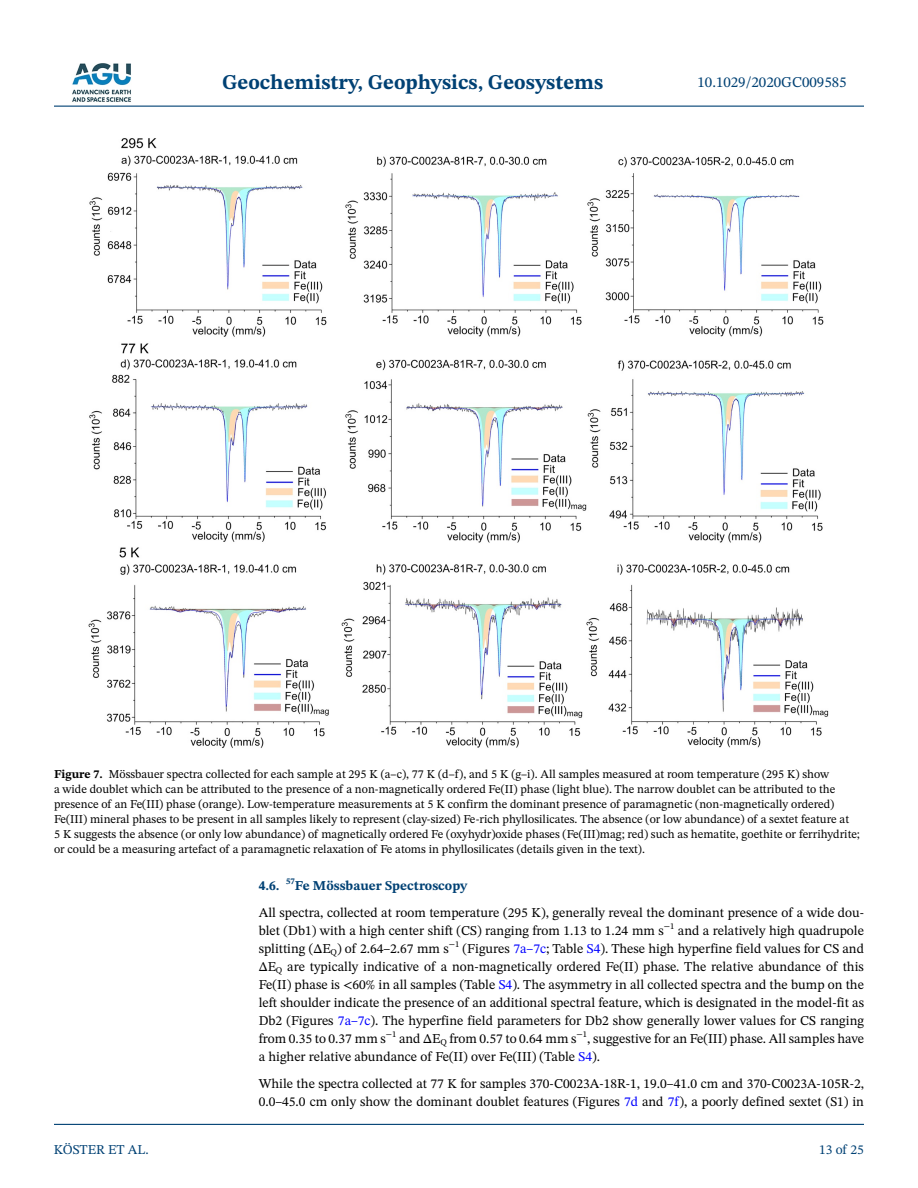
<style>
.page{position:relative;width:918px;height:1188px;background:#fff}
.page>*{position:absolute;margin:0;border:0;box-sizing:border-box;transform-origin:0 0}
.t1{font:700 21px "STIX Two Text";color:#004174}
.t2{font:15px "STIX Two Text";color:#004174}
.t3{font:13.5px/18px "STIX Two Text";color:#000}
.t4{font:13.5px "STIX Two Text";color:#004174}
.t5{font:12px/15px "STIX Two Text";color:#000}
.t6{font:8.7px "STIX Two Text";color:#000}
.s1{font-weight:700}
.s2{font-weight:700;color:#004174}
.s3{color:#00f}
</style>
<div class="page">
<hr style="left:54px;top:106px;width:810px;height:1px;background:#004174">
<hr style="left:54px;top:1124px;width:810px;height:1px;background:#004174">
<img style="left:72px;top:63px;width:59px;height:39px">
<img style="left:88px;top:138px;width:741px;height:610px">
<h1 class="t1" style="left:222px;top:67px;width:383px">Geochemistry, Geophysics, Geosystems</h1>
<p class="t2" style="left:697px;top:72px;width:151px">10.1029/2020GC009585</p>
<p class="t5" style="left:54px;top:766px;width:807px"><span class="s1">Figure 7.</span> Mössbauer spectra collected for each sample at 295 K (a–c), 77 K (d–f), and 5 K (g–i). All samples measured at room temperature (295 K) show<br>a wide doublet which can be attributed to the presence of a non-magnetically ordered Fe(II) phase (light blue). The narrow doublet can be attributed to the presence of an Fe(III) phase (orange). Low-temperature measurements at 5 K confirm the dominant presence of paramagnetic (non-magnetically ordered)<br>Fe(III) mineral phases to be present in all samples likely to represent (clay-sized) Fe-rich phyllosilicates. The absence (or low abundance) of a sextet feature at<br>5 K suggests the absence (or only low abundance) of magnetically ordered Fe (oxyhydr)oxide phases (Fe(III)mag; red) such as hematite, goethite or ferrihydrite; or could be a measuring artefact of a paramagnetic relaxation of Fe atoms in phyllosilicates (details given in the text).</p>
<p class="t4" style="left:54px;top:1140px;width:96px">KÖSTER ET AL.</p>
<p class="t3" style="left:259px;top:872px;width:607px;line-height:27px"><span class="s2">4.6.</span> <sup>57</sup><span class="s2">Fe Mössbauer Spectroscopy<br></span>All spectra, collected at room temperature (295 K), generally reveal the dominant presence of a wide dou-</p>
<p class="t3" style="left:259px;top:921px;width:607px;text-align:justify">blet (Db1) with a high center shift (CS) ranging from 1.13 to 1.24 mm s<sup>−1</sup> and a relatively high quadrupole splitting (ΔE<sub>Q</sub>) of 2.64–2.67 mm s<sup>−1</sup> (Figures <span class="s3">7a–7c</span>; Table <span class="s3">S4</span>). These high hyperfine field values for CS and ΔE<sub>Q</sub> are typically indicative of a non-magnetically ordered Fe(II) phase. The relative abundance of this Fe(II) phase is &lt;60% in all samples (Table <span class="s3">S4</span>). The asymmetry in all collected spectra and the bump on the left shoulder indicate the presence of an additional spectral feature, which is designated in the model-fit as Db2 (Figures <span class="s3">7a–7c</span>). The hyperfine field parameters for Db2 show generally lower values for CS ranging from 0.35 to 0.37 mm s<sup>−1</sup> and ΔE<sub>Q</sub> from 0.57 to 0.64 mm s</p>
<p class="t6" style="left:576px;top:1028px;width:12px">−1</p>
<p class="t3" style="left:259px;top:1029px;width:607px;text-indent:328px">, suggestive for an Fe(III) phase. All samples have a higher relative abundance of Fe(II) over Fe(III) (Table <span class="s3">S4</span>).</p>
<p class="t3" style="left:259px;top:1074px;width:607px">While the spectra collected at 77 K for samples 370-C0023A-18R-1, 19.0–41.0 cm and 370-C0023A-105R-2,<br>0.0–45.0 cm only show the dominant doublet features (Figures <span class="s3">7d</span> and <span class="s3">7f</span>), a poorly defined sextet (S1) in</p>
<p class="t4" style="left:819px;top:1140px;width:46px">13 of 25</p>
</div>
